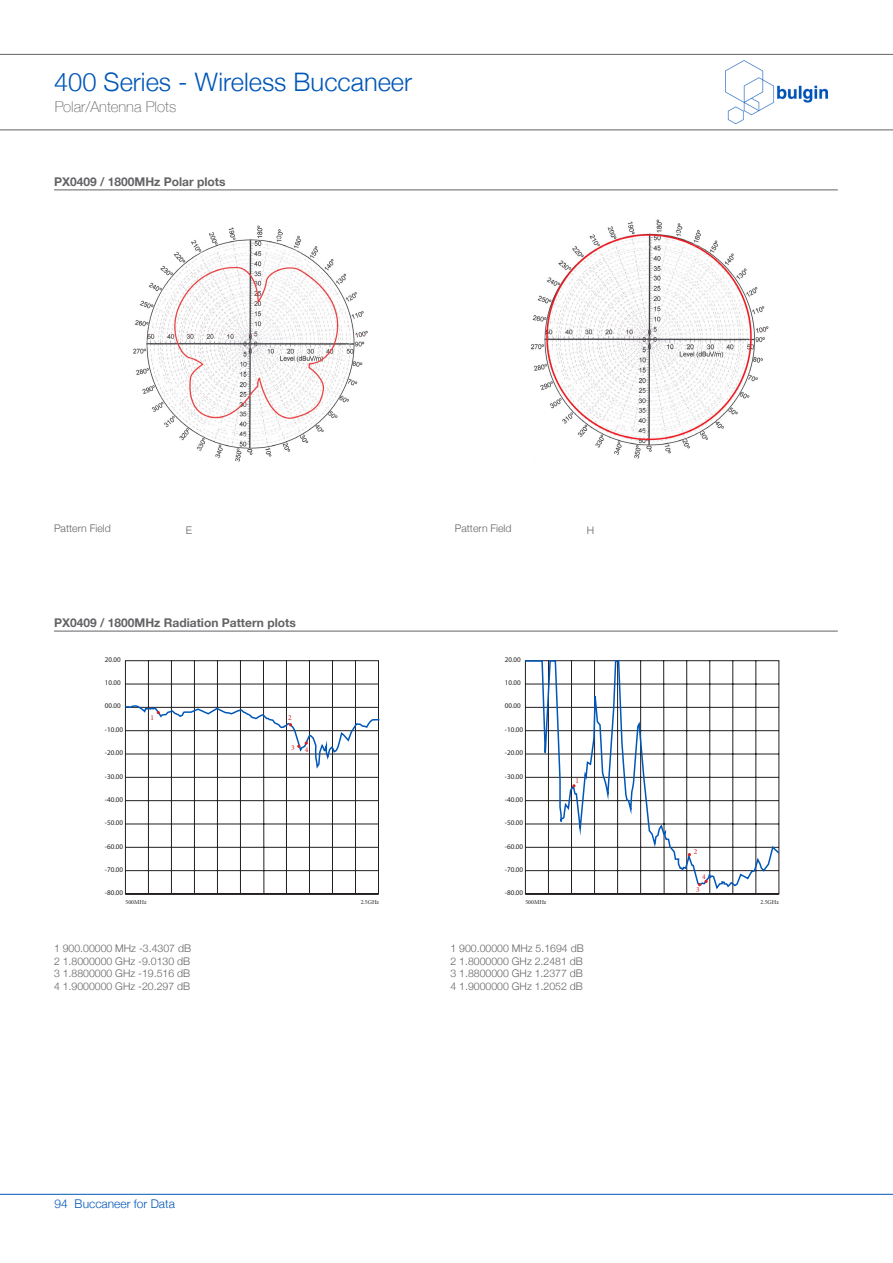
<style>
.page{position:relative;width:893px;height:1263px;background:#fff}
.page>*{position:absolute;margin:0;border:0;box-sizing:border-box;transform-origin:0 0}
.t1{font:300 25.5px "Helvetica Neue";color:#0057b8}
.t2{font:100 15px "Helvetica Neue";color:#636366}
.t3{font:700 12px "Helvetica Neue";color:#636366}
.t4{font:300 12px "Helvetica Neue";color:#0057b8}
.t5{font:300 10.5px/12.6px "Helvetica Neue";color:#636366;text-align:justify}
.t6{font:7.5px "Minion Pro";color:#d1232a}
.t7{font:7.2px "Myriad Pro";color:#231f20}
.t8{font:6px "Minion Pro";color:#231f20}
</style>
<div class="page">
<hr style="left:0;top:1194px;width:893px;height:1px;background:#0057b8">
<img style="left:726px;top:61px;width:101px;height:63px">
<hr style="left:0;top:54px;width:893px;height:1px;background:#636366">
<hr style="left:0;top:129px;width:893px;height:1px;background:#636366">
<hr style="left:54px;top:189px;width:784px;height:1px;background:#636366">
<hr style="left:54px;top:631px;width:784px;height:1px;background:#636366">
<img style="left:133px;top:225px;width:235px;height:237px">
<img style="left:530px;top:219px;width:239px;height:240px">
<svg style="left:125px;top:660px;width:254px;height:235px"></svg>
<svg style="left:524px;top:660px;width:256px;height:231px"></svg>
<svg style="left:124px;top:704px;width:256px;height:62px"></svg>
<svg style="left:572px;top:784px;width:4px;height:3px"></svg>
<svg style="left:698px;top:880px;width:10px;height:6px"></svg>
<h1 class="t1" style="left:54px;top:62px;width:360px">400 Series - Wireless Buccaneer</h1>
<h2 class="t2" style="left:55px;top:95px;width:123px">Polar/Antenna Plots</h2>
<p class="t3" style="left:54px;top:172px;width:173px">PX0409 / 1800MHz Polar plots</p>
<p class="t5" style="left:54px;top:521px;width:58px">Pattern Field</p>
<p class="t5" style="left:186px;top:523px;width:8px">E</p>
<p class="t5" style="left:455px;top:521px;width:58px">Pattern Field</p>
<p class="t5" style="left:587px;top:523px;width:9px">H</p>
<p class="t3" style="left:54px;top:613px;width:243px">PX0409 / 1800MHz Radiation Pattern plots</p>
<p class="t7" style="left:105px;top:655px;width:18px">20.00</p>
<p class="t7" style="left:105px;top:678px;width:18px">10.00</p>
<p class="t7" style="left:105px;top:702px;width:18px">00.00</p>
<p class="t7" style="left:105px;top:725px;width:20px">-10.00</p>
<p class="t7" style="left:105px;top:748px;width:20px">-20.00</p>
<p class="t7" style="left:105px;top:772px;width:20px">-30.00</p>
<p class="t7" style="left:105px;top:795px;width:20px">-40.00</p>
<p class="t7" style="left:105px;top:818px;width:20px">-50.00</p>
<p class="t7" style="left:105px;top:842px;width:20px">-60.00</p>
<p class="t7" style="left:105px;top:865px;width:20px">-70.00</p>
<p class="t7" style="left:105px;top:888px;width:20px">-80.00</p>
<p class="t6" style="left:151px;top:712px;width:5px">1</p>
<p class="t6" style="left:288px;top:712px;width:5px">2</p>
<p class="t6" style="left:291px;top:743px;width:5px">3</p>
<p class="t6" style="left:305px;top:744px;width:5px">4</p>
<p class="t7" style="left:505px;top:655px;width:18px">20.00</p>
<p class="t7" style="left:505px;top:678px;width:18px">10.00</p>
<p class="t7" style="left:505px;top:702px;width:18px">00.00</p>
<p class="t7" style="left:505px;top:725px;width:20px">-10.00</p>
<p class="t7" style="left:505px;top:748px;width:20px">-20.00</p>
<p class="t7" style="left:505px;top:772px;width:20px">-30.00</p>
<p class="t7" style="left:505px;top:795px;width:20px">-40.00</p>
<p class="t7" style="left:505px;top:818px;width:20px">-50.00</p>
<p class="t7" style="left:505px;top:842px;width:20px">-60.00</p>
<p class="t7" style="left:505px;top:865px;width:20px">-70.00</p>
<p class="t7" style="left:505px;top:888px;width:20px">-80.00</p>
<p class="t6" style="left:576px;top:776px;width:5px">1</p>
<p class="t6" style="left:694px;top:846px;width:5px">2</p>
<p class="t6" style="left:696px;top:884px;width:5px">3</p>
<p class="t6" style="left:702px;top:871px;width:5px">4</p>
<p class="t8" style="left:126px;top:898px;width:23px">500MHz</p>
<p class="t8" style="left:361px;top:898px;width:20px">2.5GHz</p>
<p class="t8" style="left:525px;top:898px;width:23px">500MHz</p>
<p class="t8" style="left:760px;top:898px;width:20px">2.5GHz</p>
<p class="t5" style="left:54px;top:941px;width:139px">1 900.00000 MHz -3.4307 dB 2 1.8000000 GHz -9.0130 dB 3 1.8800000 GHz -19.516 dB 4 1.9000000 GHz -20.297 dB</p>
<p class="t5" style="left:450px;top:941px;width:135px">1 900.00000 MHz 5.1694 dB 2 1.8000000 GHz 2.2481 dB 3 1.8800000 GHz 1.2377 dB 4 1.9000000 GHz 1.2052 dB</p>
<p class="t4" style="left:55px;top:1194px;width:122px">94 Buccaneer for Data</p>
</div>
